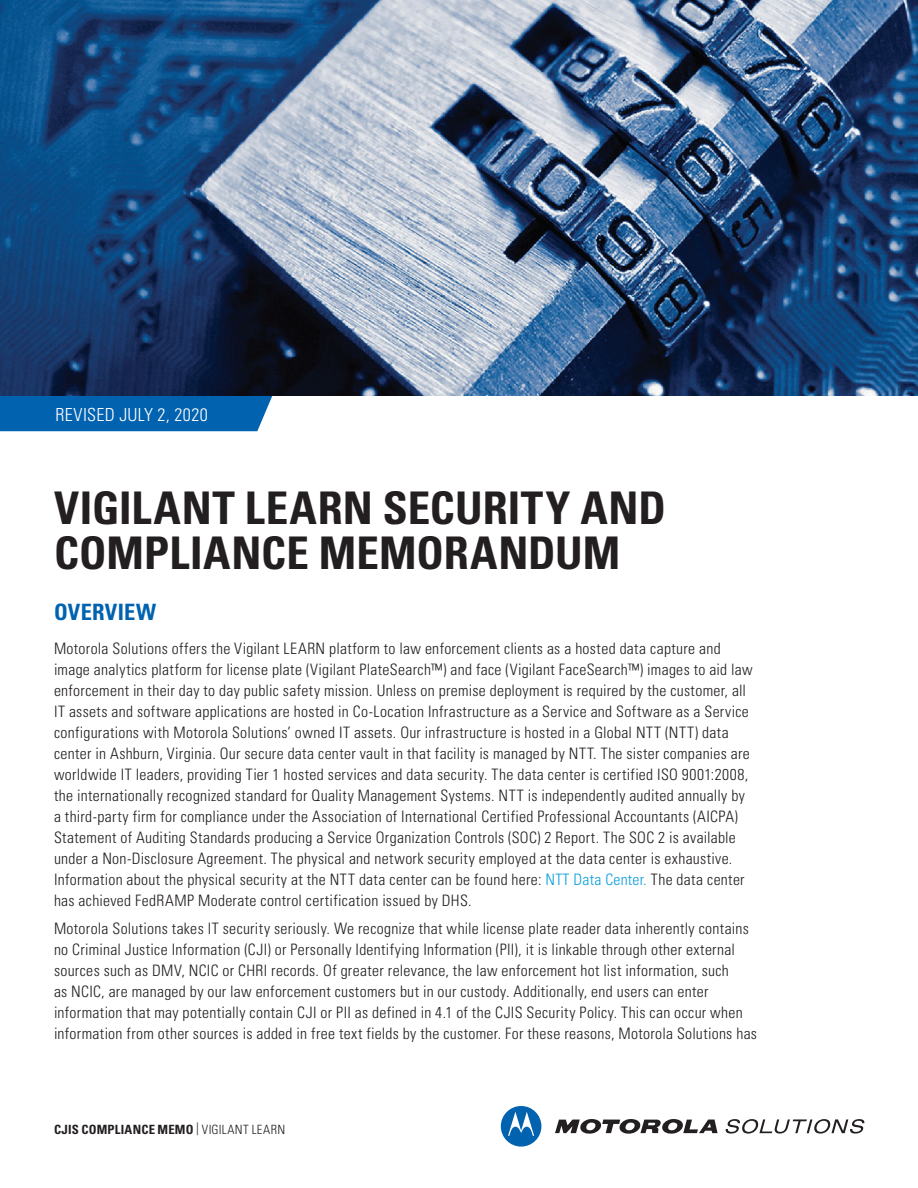
<style>
.page{position:relative;width:918px;height:1188px;background:#fff}
.page>*{position:absolute;margin:0;border:0;box-sizing:border-box;transform-origin:0 0}
.t1{font:700 condensed 45px/45px "Univers";color:#231f20}
.t2{font:700 condensed 22.5px "Univers";letter-spacing:.015em;color:#0162b0}
.t3{font:300 condensed 18px "Univers";letter-spacing:.02em;color:#fff}
.t4{font:300 condensed 15.75px/21px "Univers";letter-spacing:.02em;color:#231f20}
.t5{font:700 condensed 12.75px "Univers";letter-spacing:.015em;color:#231f20}
.s1{color:#0c9fdc}
.s2{font-weight:300}
</style>
<div class="page">
<svg style="left:0;top:395px;width:277px;height:36px;background:#0c66b0"></svg>
<img style="left:0;top:0;width:918px;height:395px">
<svg style="left:555px;top:1119px;width:163px;height:15px"></svg>
<svg style="left:501px;top:1106px;width:40px;height:41px"></svg>
<svg style="left:726px;top:1119px;width:138px;height:15px"></svg>
<p class="t3" style="left:56px;top:404px;width:154px">REVISED JULY 2, 2020</p>
<h1 class="t1" style="left:54px;top:485px;width:613px">VIGILANT LEARN SECURITY AND<br>COMPLIANCE MEMORANDUM</h1>
<h2 class="t2" style="left:54px;top:598px;width:104px">OVERVIEW</h2>
<p class="t4" style="left:54px;top:638px;width:700px">Motorola Solutions offers the Vigilant LEARN platform to law enforcement clients as a hosted data capture and image analytics platform for license plate (Vigilant PlateSearch™) and face (Vigilant FaceSearch™) images to aid law enforcement in their day to day public safety mission. Unless on premise deployment is required by the customer, all IT assets and software applications are hosted in Co-Location Infrastructure as a Service and Software as a Service configurations with Motorola Solutions’ owned IT assets. Our infrastructure is hosted in a Global NTT (NTT) data center in Ashburn, Virginia. Our secure data center vault in that facility is managed by NTT. The sister companies are worldwide IT leaders, providing Tier 1 hosted services and data security. The data center is certified ISO 9001:2008, the internationally recognized standard for Quality Management Systems. NTT is independently audited annually by a third-party firm for compliance under the Association of International Certified Professional Accountants (AICPA)<br>Statement of Auditing Standards producing a Service Organization Controls (SOC) 2 Report. The SOC 2 is available under a Non-Disclosure Agreement. The physical and network security employed at the data center is exhaustive.<br>Information about the physical security at the NTT data center can be found here: <span class="s1">NTT Data Center.</span> The data center has achieved FedRAMP Moderate control certification issued by DHS.</p>
<p class="t4" style="left:54px;top:918px;width:705px">Motorola Solutions takes IT security seriously. We recognize that while license plate reader data inherently contains no Criminal Justice Information (CJI) or Personally Identifying Information (PII), it is linkable through other external sources such as DMV, NCIC or CHRI records. Of greater relevance, the law enforcement hot list information, such<br>as NCIC, are managed by our law enforcement customers but in our custody. Additionally, end users can enter information that may potentially contain CJI or PII as defined in 4.1 of the CJIS Security Policy. This can occur when information from other sources is added in free text fields by the customer. For these reasons, Motorola Solutions has</p>
<p class="t5" style="left:54px;top:1122px;width:233px">CJIS COMPLIANCE MEMO <span class="s2">| VIGILANT LEARN</span></p>
</div>
